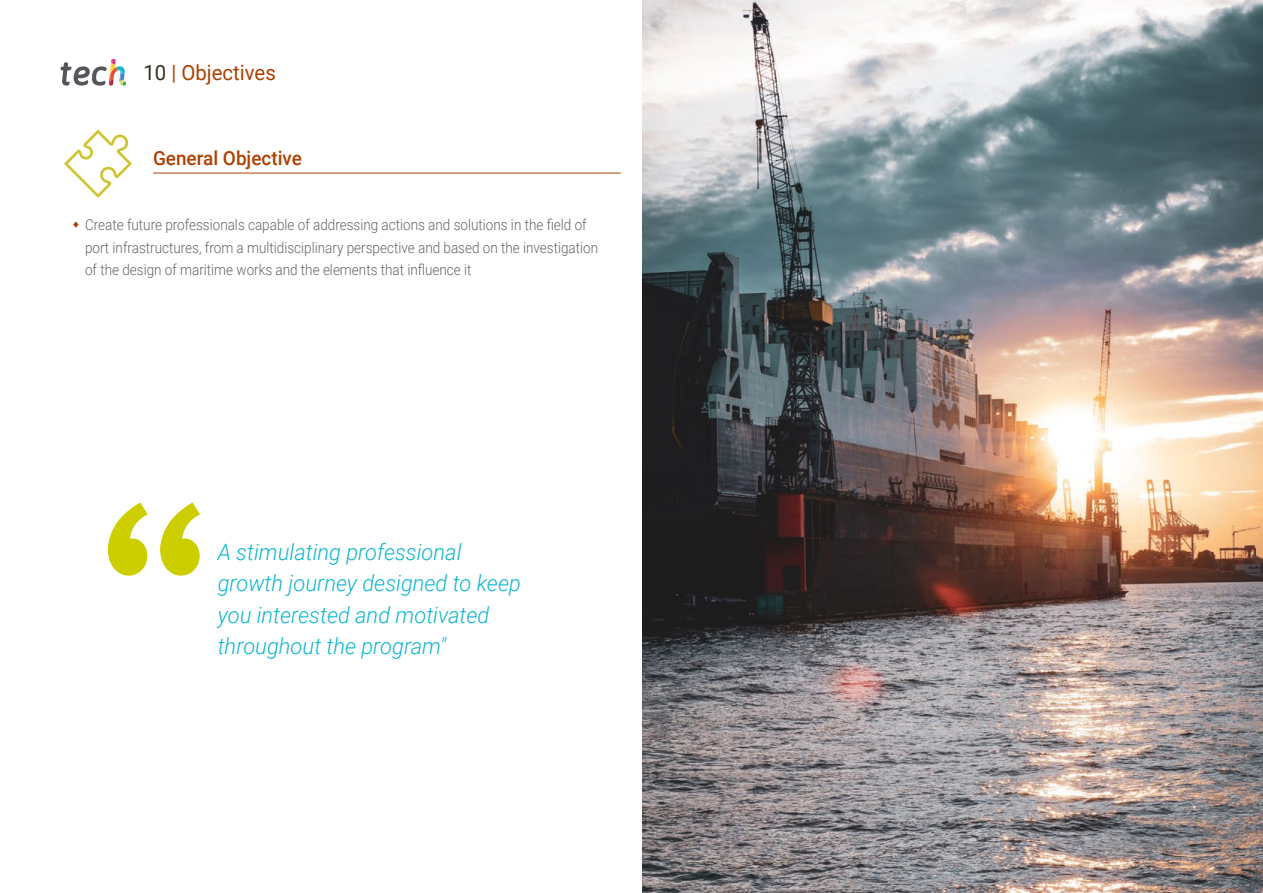
<style>
.page{position:relative;width:1263px;height:893px;background:#fff}
.page>*{position:absolute;margin:0;border:0;box-sizing:border-box;transform-origin:0 0}
.t1{font:italic 300 22.5px/31.5px "Roboto";color:#0fb6cf}
.t2{font:21px "Roboto";color:#ae4000}
.t3{font:500 19.5px "Roboto";color:#ae4000}
.t4{font:300 15px/22.5px "Roboto";color:#61646a;scale:.9 1}
.s1{color:#312e20}
</style>
<div class="page">
<hr style="left:153px;top:173px;width:468px;height:1px;background:#ae4000">
<svg style="left:64px;top:130px;width:68px;height:68px"></svg>
<svg style="left:61px;top:59px;width:65px;height:27px"></svg>
<img style="left:642px;top:0;width:621px;height:893px">
<svg style="left:108px;top:502px;width:92px;height:74px"></svg>
<h2 class="t2" style="left:144px;top:57px;width:134px"><span class="s1">10</span> | Objectives</h2>
<h3 class="t3" style="left:153px;top:144px;width:150px">General Objective</h3>
<p class="t4" style="left:85px;top:213px;width:572px">Create future professionals capable of addressing actions and solutions in the field of port infrastructures, from a multidisciplinary perspective and based on the investigation of the design of maritime works and the elements that influence it</p>
<h1 class="t1" style="left:218px;top:535px;width:305px">A stimulating professional growth journey designed to keep you interested and motivated throughout the program"</h1>
</div>
